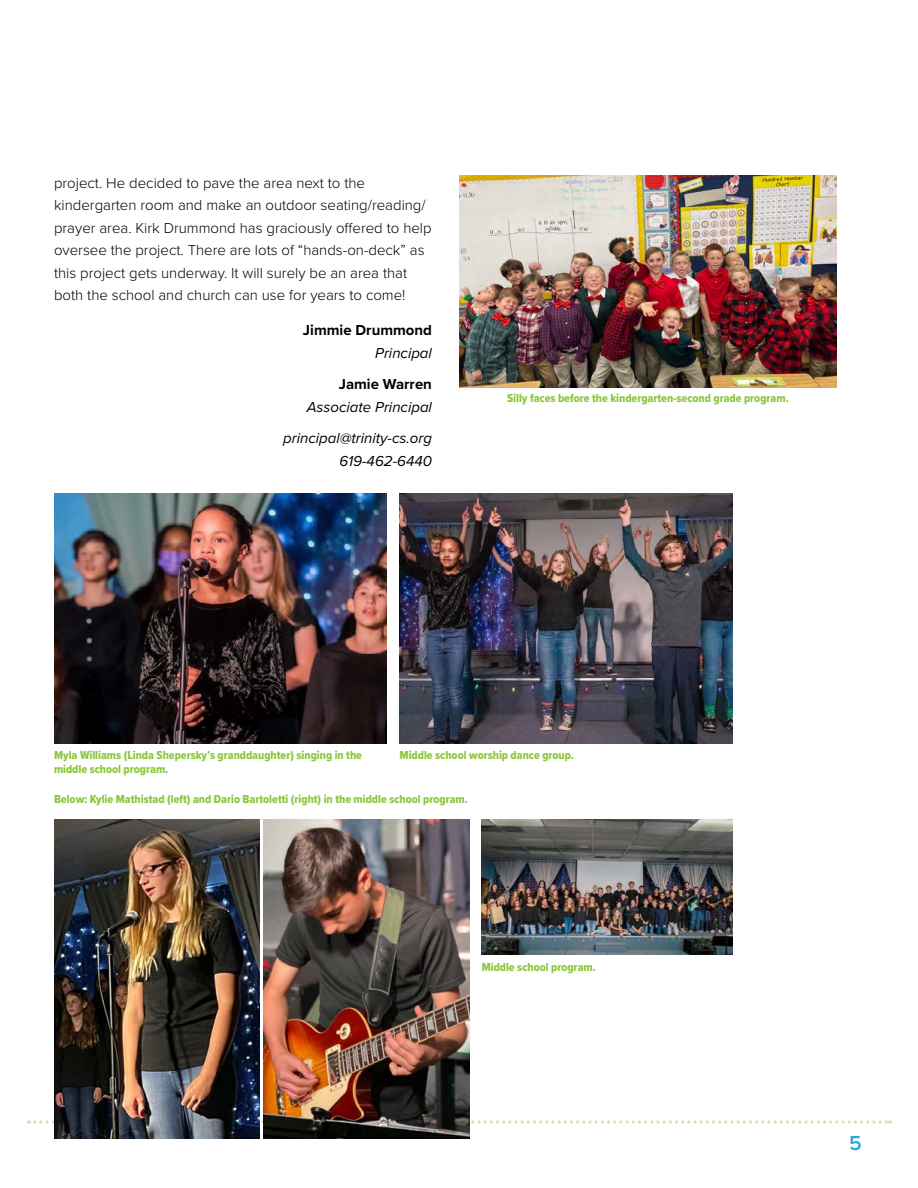
<style>
.page{position:relative;width:918px;height:1188px;background:#fff}
.page>*{position:absolute;margin:0;border:0;box-sizing:border-box;transform-origin:0 0}
.t1{font:600 21px "Proxima Nova";color:#28aae1}
.t2{font:300 15px/22.5px "Proxima Nova";color:#000}
.t3{font:italic 15px/31.5px "Proxima Nova";color:#000;text-align:right}
.t4{font:700 15px "Proxima Nova";color:#000}
.t5{font:12px/14.4px "Proxima Nova Cond Extrabld";color:#8dc63f}
</style>
<div class="page">
<svg style="left:29px;top:1120px;width:862px;height:4px"></svg>
<img style="left:459px;top:176px;width:378px;height:211px">
<img style="left:54px;top:494px;width:333px;height:249px">
<img style="left:54px;top:820px;width:206px;height:318px">
<img style="left:264px;top:820px;width:205px;height:318px">
<img style="left:400px;top:494px;width:332px;height:249px">
<img style="left:482px;top:820px;width:250px;height:135px">
<p class="t2" style="left:54px;top:171px;width:379px">project. He decided to pave the area next to the kindergarten room and make an outdoor seating/reading/ prayer area. Kirk Drummond has graciously offered to help oversee the project. There are lots of “hands-on-deck” as this project gets underway. It will surely be an area that both the school and church can use for years to come!</p>
<p class="t4" style="left:303px;top:319px;width:131px">Jimmie Drummond</p>
<p class="t3" style="left:375px;top:336px;width:58px">Principal</p>
<p class="t4" style="left:339px;top:373px;width:95px">Jamie Warren</p>
<p class="t3" style="left:283px;top:390px;width:150px">Associate Principal principal@trinity-cs.org</p>
<p class="t3" style="left:339px;top:444px;width:94px">619-462-6440</p>
<p class="t5" style="left:507px;top:391px;width:283px">Silly faces before the kindergarten-second grade program.</p>
<p class="t5" style="left:54px;top:748px;width:310px">Myla Williams (Linda Shepersky’s granddaughter) singing in the middle school program.</p>
<p class="t5" style="left:54px;top:791px;width:416px">Below: Kylie Mathistad (left) and Dario Bartoletti (right) in the middle school program.</p>
<p class="t5" style="left:400px;top:748px;width:176px">Middle school worship dance group.</p>
<p class="t5" style="left:482px;top:960px;width:116px">Middle school program.</p>
<h1 class="t1" style="left:849px;top:1127px;width:14px">5</h1>
</div>
